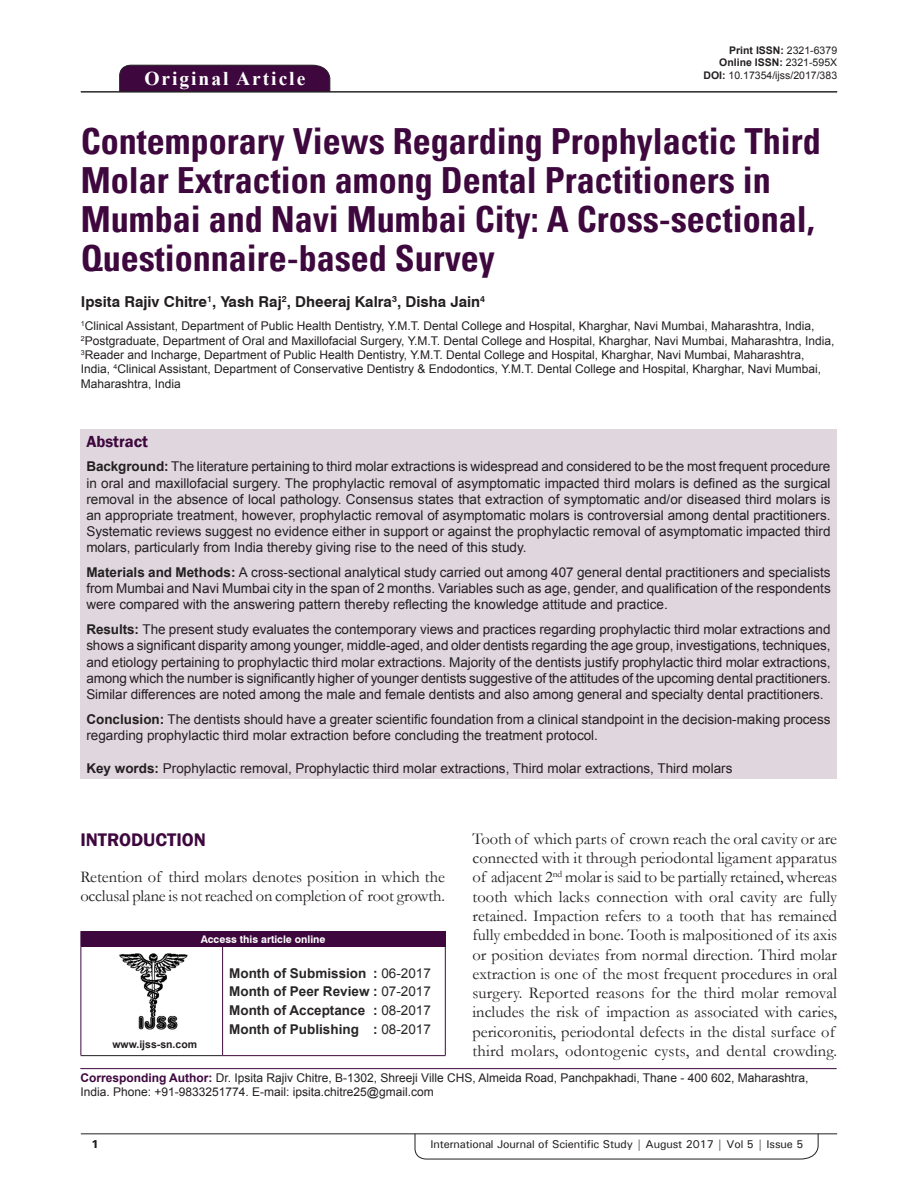
<style>
.page{position:relative;width:918px;height:1188px;background:#fff}
.page>*{position:absolute;margin:0;border:0;box-sizing:border-box;transform-origin:0 0}
.AT{font:700 condensed 36px/39px "Univers";color:#3e083e}
.AH{font:700 19.5px "Times New Roman";letter-spacing:.1em;color:#fff}
.t1{font:600 18.75px "Franklin Gothic";color:#3e083e}
.TX{font:16.5px/19.4px "Garamond";color:#231f20}
.ABSH{font:600 16.5px "Franklin Gothic";color:#3e083e}
.AU{font:700 15px "Swiss 721 BT";color:#231f20}
.ABS{font:13.5px/16.2px "Arial";color:#231f20;text-align:justify}
.HIS{font:700 13.5px/18.8px "Arial";color:#282526;text-align:justify}
.KWD{font:13.5px "Arial";color:#231f20}
.AFF{font:12px/14.4px "Arial";color:#231f20}
.ADD{font:12px/14.4px "Arial";color:#231f20}
.RF{font:500 11.25px "Univers";letter-spacing:-.01em;color:#231f20}
.t2{font:700 11.25px "Univers";color:#231f20}
.DOI{font:700 10.5px "Arial";color:#231f20}
.DOI-2{font:10.5px "Arial";color:#231f20}
.AAO{font:700 10.5px "Swiss 721 BT";color:#fff}
.Web{font:700 10.5px "Arial";color:#231f20}
.s1{font-weight:400}
.s2{font-weight:700}
.s3{font-weight:700;color:#3e083e}
</style>
<div class="page">
<svg style="left:415px;top:1133px;width:404px;height:26px"></svg>
<hr style="left:81px;top:1134px;width:756px;height:1px;background:#231f20">
<div style="left:119px;top:65px;width:211px;height:26px;background:#3e083e"></div>
<hr style="left:81px;top:91px;width:756px;height:1px;background:#231f20">
<div style="left:80px;top:429px;width:757px;height:350px;background:#e0d7de"></div>
<img style="left:119px;top:953px;width:69px;height:76px">
<div style="left:81px;top:931px;width:364px;height:15px;background:#3e083e"></div>
<svg style="left:445px;top:931px;width:1px;height:15px"></svg>
<hr style="left:81px;top:946px;width:142px;height:1px;background:#3e083e">
<hr style="left:81px;top:947px;width:1px;height:108px;background:#3e083e">
<hr style="left:81px;top:1055px;width:142px;height:1px;background:#231f20">
<hr style="left:223px;top:946px;width:223px;height:1px;background:#3e083e">
<hr style="left:222px;top:947px;width:1px;height:108px;background:#3e083e">
<hr style="left:445px;top:947px;width:1px;height:108px;background:#3e083e">
<hr style="left:223px;top:1055px;width:223px;height:1px;background:#3e083e">
<hr style="left:80px;top:1068px;width:757px;height:1px;background:#3e083e">
<p class="AH" style="left:144px;top:64px;width:162px">Original Article</p>
<p class="DOI" style="left:729px;top:42px;width:109px">Print ISSN: <span class="s1">2321-6379</span></p>
<p class="DOI" style="left:719px;top:55px;width:119px">Online ISSN: <span class="s1">2321-595X</span></p>
<p class="DOI-2" style="left:704px;top:68px;width:135px"><span class="s2">DOI:</span> 10.17354/ijss/2017/383</p>
<p class="AT" style="left:81px;top:122px;width:741px">Contemporary Views Regarding Prophylactic Third Molar Extraction among Dental Practitioners in Mumbai and Navi Mumbai City: A Cross-sectional, Questionnaire-based Survey</p>
<p class="AU" style="left:81px;top:293px;width:406px">Ipsita Rajiv Chitre<sup>1</sup>, Yash Raj<sup>2</sup>, Dheeraj Kalra<sup>3</sup>, Disha Jain<sup>4</sup></p>
<p class="AFF" style="left:81px;top:319px;width:755px"><sup>1</sup>Clinical Assistant, Department of Public Health Dentistry, Y.M.T. Dental College and Hospital, Kharghar, Navi Mumbai, Maharashtra, India, <sup>2</sup>Postgraduate, Department of Oral and Maxillofacial Surgery, Y.M.T. Dental College and Hospital, Kharghar, Navi Mumbai, Maharashtra, India, <sup>3</sup>Reader and Incharge, Department of Public Health Dentistry, Y.M.T. Dental College and Hospital, Kharghar, Navi Mumbai, Maharashtra, India, <sup>4</sup>Clinical Assistant, Department of Conservative Dentistry &amp; Endodontics, Y.M.T. Dental College and Hospital, Kharghar, Navi Mumbai, Maharashtra, India</p>
<p class="ABSH" style="left:86px;top:431px;width:63px">Abstract</p>
<p class="ABS" style="left:86px;top:458px;width:746px"><span class="s2">Background:</span> The literature pertaining to third molar extractions is widespread and considered to be the most frequent procedure in oral and maxillofacial surgery. The prophylactic removal of asymptomatic impacted third molars is defined as the surgical removal in the absence of local pathology. Consensus states that extraction of symptomatic and/or diseased third molars is an appropriate treatment, however, prophylactic removal of asymptomatic molars is controversial among dental practitioners.<br>Systematic reviews suggest no evidence either in support or against the prophylactic removal of asymptomatic impacted third molars, particularly from India thereby giving rise to the need of this study.</p>
<p class="ABS" style="left:86px;top:564px;width:746px"><span class="s2">Materials and Methods:</span> A cross-sectional analytical study carried out among 407 general dental practitioners and specialists from Mumbai and Navi Mumbai city in the span of 2 months. Variables such as age, gender, and qualification of the respondents were compared with the answering pattern thereby reflecting the knowledge attitude and practice.</p>
<p class="ABS" style="left:86px;top:621px;width:746px"><span class="s2">Results:</span> The present study evaluates the contemporary views and practices regarding prophylactic third molar extractions and shows a significant disparity among younger, middle-aged, and older dentists regarding the age group, investigations, techniques, and etiology pertaining to prophylactic third molar extractions. Majority of the dentists justify prophylactic third molar extractions, among which the number is significantly higher of younger dentists suggestive of the attitudes of the upcoming dental practitioners.<br>Similar differences are noted among the male and female dentists and also among general and specialty dental practitioners.</p>
<p class="ABS" style="left:86px;top:711px;width:746px"><span class="s2">Conclusion:</span> The dentists should have a greater scientific foundation from a clinical standpoint in the decision-making process regarding prophylactic third molar extraction before concluding the treatment protocol.</p>
<p class="KWD" style="left:86px;top:759px;width:648px"><span class="s2">Key words:</span> Prophylactic removal, Prophylactic third molar extractions, Third molar extractions, Third molars</p>
<p class="TX" style="left:473px;top:829px;width:366px">Tooth of which parts of crown reach the oral cavity or are connected with it through periodontal ligament apparatus of adjacent 2<sup>nd</sup> molar is said to be partially retained, whereas tooth which lacks connection with oral cavity are fully retained. Impaction refers to a tooth that has remained fully embedded in bone. Tooth is malpositioned of its axis or position deviates from normal direction. Third molar extraction is one of the most frequent procedures in oral surgery. Reported reasons for the third molar removal includes the risk of impaction as associated with caries, pericoronitis, periodontal defects in the distal surface of third molars, odontogenic cysts, and dental crowding.</p>
<h1 class="t1" style="left:80px;top:828px;width:127px">INTRODUCTION</h1>
<p class="TX" style="left:80px;top:867px;width:366px;line-height:18.8px">Retention of third molars denotes position in which the occlusal plane is not reached on completion of root growth.</p>
<p class="AAO" style="left:201px;top:933px;width:126px">Access this article online</p>
<p class="HIS" style="left:229px;top:964px;width:203px">Month of Submission : <span class="s1">06-2017<br></span>Month of Peer Review : <span class="s1">07-2017<br></span>Month of Acceptance : <span class="s1">08-2017<br></span>Month of Publishing : <span class="s1">08-2017</span></p>
<p class="ADD" style="left:80px;top:1070px;width:730px"><span class="s3">Corresponding Author:</span> Dr. Ipsita Rajiv Chitre, B-1302, Shreeji Ville CHS, Almeida Road, Panchpakhadi, Thane - 400 602, Maharashtra,<br>India. Phone: +91-9833251774. E-mail: ipsita.chitre25@gmail.com</p>
<p class="Web" style="left:112px;top:1037px;width:86px">www.ijss-sn.com</p>
<p class="t2" style="left:92px;top:1137px;width:9px">1</p>
<p class="RF" style="left:430px;top:1137px;width:375px">International Journal of Scientific Study | August 2017 | Vol 5 | Issue 5</p>
</div>
